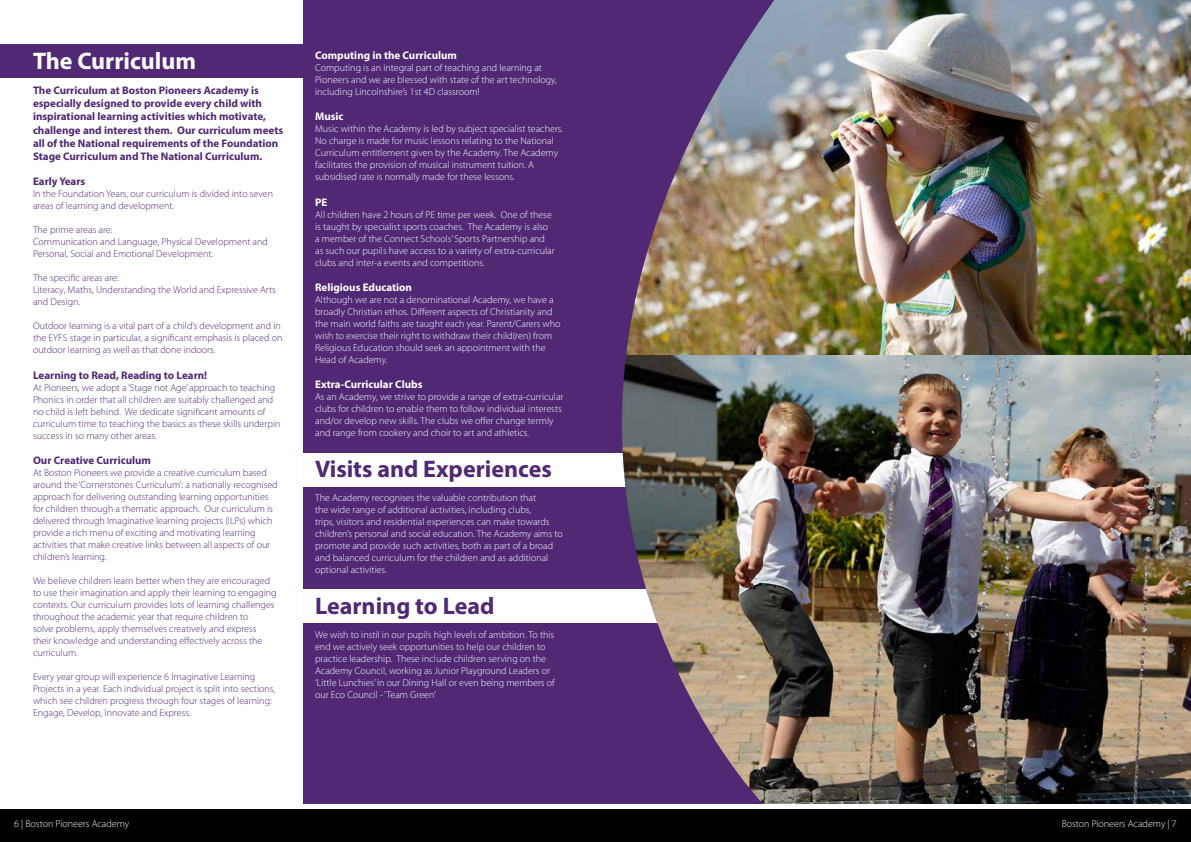
<style>
.page{position:relative;width:1191px;height:842px;background:#fff}
.page>*{position:absolute;margin:0;border:0;box-sizing:border-box;transform-origin:0 0}
.t1{font:700 24px "Myriad Pro";color:#512873}
.t2{font:700 24px "Myriad Pro";color:#fff}
.t3{font:700 11px/13.2px "Myriad Pro";color:#512873}
.t4{font:700 11px "Myriad Pro";color:#fff}
.t5{font:300 10px/12px "Myriad Pro";color:#fff}
.t6{font:300 10px/12px "Myriad Pro";color:#512873}
</style>
<div class="page">
<img style="left:780px;top:355px;width:411px;height:449px">
<div style="left:0;top:44px;width:307px;height:33px;background:#512873"></div>
<img style="left:780px;top:0;width:411px;height:355px">
<div style="left:0;top:806px;width:1191px;height:36px;background:#000"></div>
<svg style="left:303px;top:0;width:477px;height:804px;background:#5f3d72"></svg>
<svg style="left:303px;top:590px;width:452px;height:33px"></svg>
<svg style="left:303px;top:454px;width:452px;height:33px"></svg>
<div style="left:0;top:804px;width:1191px;height:5px;background:#fff"></div>
<h1 class="t2" style="left:33px;top:45px;width:165px">The Curriculum</h1>
<p class="t3" style="left:33px;top:83px;width:252px">The Curriculum at Boston Pioneers Academy is especially designed to provide every child with inspirational learning activities which motivate, challenge and interest them. Our curriculum meets all of the National requirements of the Foundation Stage Curriculum and The National Curriculum.</p>
<p class="t3" style="left:33px;top:175px;width:54px">Early Years</p>
<p class="t6" style="left:33px;top:188px;width:242px">In the Foundation Years, our curriculum is divided into seven areas of learning and development.</p>
<p class="t6" style="left:33px;top:224px;width:236px">The prime areas are:<br>Communication and Language, Physical Development and<br>Personal, Social and Emotional Development.</p>
<p class="t6" style="left:33px;top:272px;width:244px">The specific areas are:<br>Literacy, Maths, Understanding the World and Expressive Arts and Design.</p>
<p class="t6" style="left:33px;top:320px;width:251px">Outdoor learning is a vital part of a child’s development and in the EYFS stage in particular, a significant emphasis is placed on outdoor learning as well as that done indoors.</p>
<p class="t3" style="left:33px;top:368px;width:176px">Learning to Read, Reading to Learn!</p>
<p class="t6" style="left:33px;top:381px;width:249px">At Pioneers, we adopt a ‘Stage not Age’ approach to teaching Phonics in order that all children are suitably challenged and no child is left behind. We dedicate significant amounts of curriculum time to teaching the basics as these skills underpin success in so many other areas.</p>
<p class="t3" style="left:33px;top:453px;width:120px">Our Creative Curriculum</p>
<p class="t6" style="left:33px;top:466px;width:246px">At Boston Pioneers we provide a creative curriculum based around the ‘Cornerstones Curriculum’: a nationally recognised approach for delivering outstanding learning opportunities for children through a thematic approach. Our curriculum is delivered through Imaginative learning projects (ILPs) which provide a rich menu of exciting and motivating learning activities that make creative links between all aspects of our children’s learning.</p>
<p class="t6" style="left:33px;top:574px;width:245px">We believe children learn better when they are encouraged to use their imagination and apply their learning to engaging contexts. Our curriculum provides lots of learning challenges throughout the academic year that require children to<br>solve problems, apply themselves creatively and express their knowledge and understanding effectively across the curriculum.</p>
<p class="t6" style="left:33px;top:670px;width:244px">Every year group will experience 6 Imaginative Learning Projects in a year. Each individual project is split into sections, which see children progress through four stages of learning:<br>Engage, Develop, Innovate and Express.</p>
<p class="t4" style="left:315px;top:48px;width:143px">Computing in the Curriculum</p>
<p class="t5" style="left:315px;top:62px;width:243px">Computing is an integral part of teaching and learning at<br>Pioneers and we are blessed with state of the art technology, including Lincolnshire’s 1st 4D classroom!</p>
<p class="t4" style="left:315px;top:109px;width:30px">Music</p>
<p class="t5" style="left:315px;top:123px;width:250px">Music within the Academy is led by subject specialist teachers.<br>No charge is made for music lessons relating to the National Curriculum entitlement given by the Academy. The Academy facilitates the provision of musical instrument tuition. A subsidised rate is normally made for these lessons.</p>
<p class="t4" style="left:315px;top:195px;width:14px">PE</p>
<p class="t5" style="left:315px;top:208px;width:241px">All children have 2 hours of PE time per week. One of these is taught by specialist sports coaches. The Academy is also a member of the Connect Schools’ Sports Partnership and as such our pupils have access to a variety of extra-curricular clubs and inter-a events and competitions.</p>
<p class="t4" style="left:315px;top:280px;width:98px">Religious Education</p>
<p class="t5" style="left:315px;top:293px;width:247px">Although we are not a denominational Academy, we have a broadly Christian ethos. Different aspects of Christianity and the main world faiths are taught each year. Parent/Carers who wish to exercise their right to withdraw their child(ren) from Religious Education should seek an appointment with the Head of Academy.</p>
<p class="t4" style="left:315px;top:377px;width:109px">Extra-Curricular Clubs</p>
<p class="t5" style="left:315px;top:390px;width:250px">As an Academy, we strive to provide a range of extra-curricular clubs for children to enable them to follow individual interests and/or develop new skills. The clubs we offer change termly and range from cookery and choir to art and athletics.</p>
<h1 class="t1" style="left:315px;top:453px;width:238px">Visits and Experiences</h1>
<p class="t5" style="left:315px;top:491px;width:249px">The Academy recognises the valuable contribution that<br>the wide range of additional activities, including clubs,<br>trips, visitors and residential experiences can make towards children’s personal and social education. The Academy aims to promote and provide such activities, both as part of a broad and balanced curriculum for the children and as additional optional activities.</p>
<h1 class="t1" style="left:315px;top:590px;width:181px">Learning to Lead</h1>
<p class="t5" style="left:315px;top:628px;width:241px">We wish to instil in our pupils high levels of ambition. To this end we actively seek opportunities to help our children to practice leadership. These include children serving on the Academy Council, working as Junior Playground Leaders or ‘Little Lunchies’ in our Dining Hall or even being members of our Eco Council - ‘Team Green’</p>
<p class="t5" style="left:14px;top:818px;width:117px">6 | Boston Pioneers Academy</p>
<p class="t5" style="left:1061px;top:818px;width:117px">Boston Pioneers Academy | 7</p>
</div>
